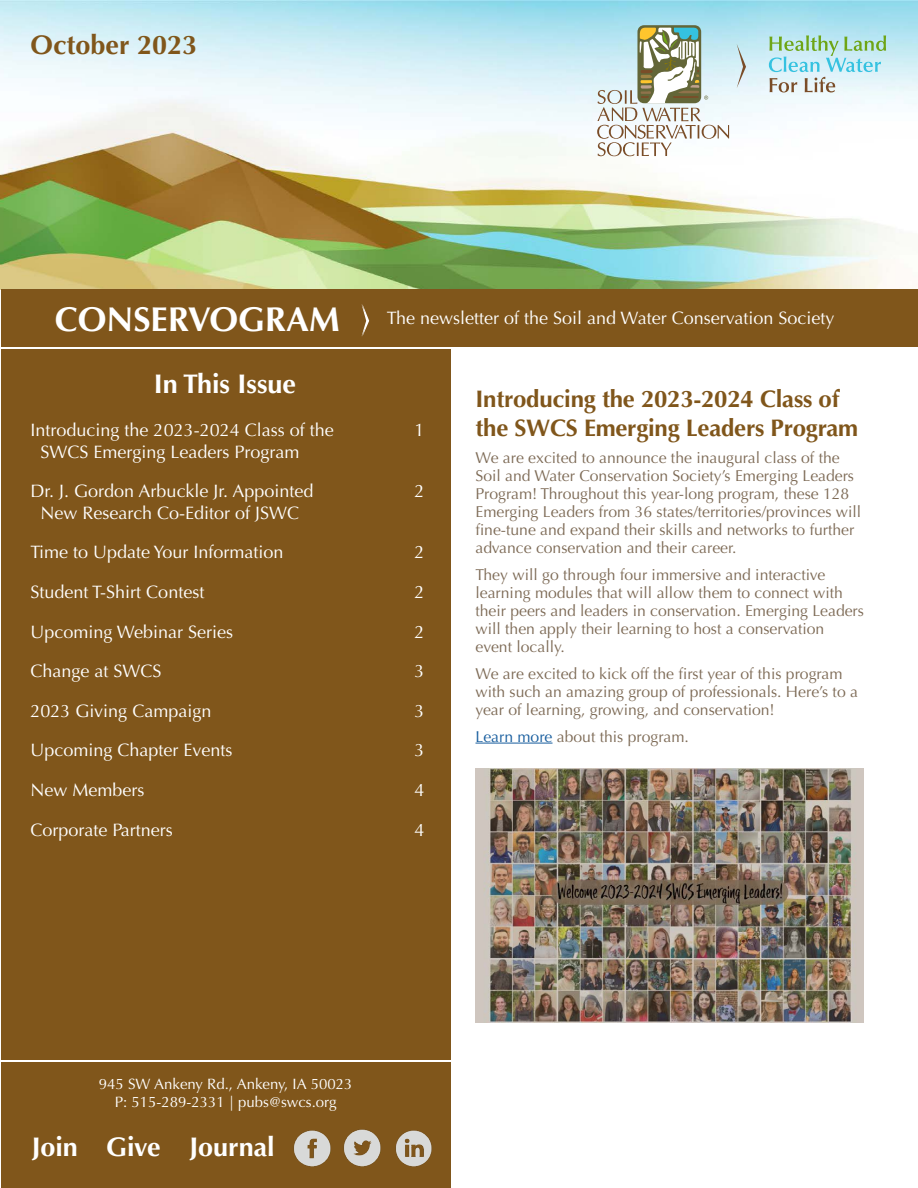
<style>
.page{position:relative;width:918px;height:1188px;background:#fff}
.page>*{position:absolute;margin:0;border:0;box-sizing:border-box;transform-origin:0 0}
.t1{font:700 34.5px "Optima";color:#fff}
.t2{font:700 27px "Optima";color:#fff}
.t3{font:700 27px "Optima";color:#80561b}
.Header_1{font:700 24px/28.8px "Optima";letter-spacing:-.01em;color:#80561b}
.t4{font:18px "Optima";color:#fff}
.Body{font:15.75px/18px "Optima";color:#7d6a55}
.t5{font:15px/18px "Optima";color:#fff;text-align:center}
.s1{color:#175d9e}
</style>
<div class="page">
<img style="left:1px;top:0;width:917px;height:290px">
<div style="left:637px;top:25px;width:64px;height:78px;background:#636638;border-radius:7px"></div>
<svg style="left:597px;top:27px;width:132px;height:129px"></svg>
<svg style="left:737px;top:44px;width:9px;height:44px"></svg>
<svg style="left:769px;top:35px;width:117px;height:57px;background:#bcded9"></svg>
<div style="left:1px;top:290px;width:917px;height:57px;background:#80561b"></div>
<div style="left:1px;top:1062px;width:450px;height:126px;background:#80561b"></div>
<div style="left:1px;top:350px;width:450px;height:710px;background:#80561b"></div>
<img style="left:293px;top:1130px;width:38px;height:37px">
<img style="left:343px;top:1129px;width:38px;height:38px">
<img style="left:395px;top:1130px;width:37px;height:37px">
<svg style="left:362px;top:304px;width:7px;height:32px"></svg>
<hr style="left:476px;top:743px;width:77px;height:1px;background:#175d9e">
<img style="left:476px;top:769px;width:388px;height:254px">
<p class="t3" style="left:31px;top:29px;width:168px">October 2023</p>
<h1 class="t1" style="left:55px;top:299px;width:286px">CONSERVOGRAM</h1>
<p class="t4" style="left:387px;top:308px;width:449px">The newsletter of the Soil and Water Conservation Society</p>
<h2 class="t2" style="left:154px;top:368px;width:144px">In This Issue</h2>
<p class="t4" style="left:31px;top:419px;width:305px">Introducing the 2023-2024 Class of the</p>
<p class="t4" style="left:415px;top:419px;width:12px">1</p>
<p class="t4" style="left:41px;top:441px;width:260px">SWCS Emerging Leaders Program</p>
<p class="t4" style="left:31px;top:481px;width:284px">Dr. J. Gordon Arbuckle Jr. Appointed</p>
<p class="t4" style="left:415px;top:481px;width:12px">2</p>
<p class="t4" style="left:41px;top:502px;width:260px">New Research Co-Editor of JSWC</p>
<p class="t4" style="left:31px;top:542px;width:254px">Time to Update Your Information</p>
<p class="t4" style="left:415px;top:542px;width:12px">2</p>
<p class="t4" style="left:31px;top:581px;width:175px">Student T-Shirt Contest</p>
<p class="t4" style="left:415px;top:581px;width:12px">2</p>
<p class="t4" style="left:31px;top:621px;width:204px">Upcoming Webinar Series</p>
<p class="t4" style="left:415px;top:621px;width:12px">2</p>
<p class="t4" style="left:31px;top:661px;width:133px">Change at SWCS</p>
<p class="t4" style="left:415px;top:661px;width:12px">3</p>
<p class="t4" style="left:31px;top:700px;width:182px">2023 Giving Campaign</p>
<p class="t4" style="left:415px;top:700px;width:12px">3</p>
<p class="t4" style="left:31px;top:740px;width:203px">Upcoming Chapter Events</p>
<p class="t4" style="left:415px;top:740px;width:12px">3</p>
<p class="t4" style="left:31px;top:779px;width:116px">New Members</p>
<p class="t4" style="left:415px;top:779px;width:12px">4</p>
<p class="t4" style="left:31px;top:819px;width:144px">Corporate Partners</p>
<p class="t4" style="left:415px;top:819px;width:12px">4</p>
<p class="Header_1" style="left:476px;top:384px;width:384px">Introducing the 2023-2024 Class of the SWCS Emerging Leaders Program</p>
<p class="Body" style="left:476px;top:448px;width:387px">We are excited to announce the inaugural class of the Soil and Water Conservation Society’s Emerging Leaders Program! Throughout this year-long program, these 128<br>Emerging Leaders from 36 states/territories/provinces will fine-tune and expand their skills and networks to further advance conservation and their career.</p>
<p class="Body" style="left:476px;top:565px;width:390px">They will go through four immersive and interactive learning modules that will allow them to connect with their peers and leaders in conservation. Emerging Leaders will then apply their learning to host a conservation event locally.</p>
<p class="Body" style="left:476px;top:664px;width:384px">We are excited to kick off the first year of this program with such an amazing group of professionals. Here’s to a year of learning, growing, and conservation!</p>
<p class="Body" style="left:476px;top:727px;width:215px"><span class="s1">Learn more</span> about this program.</p>
<p class="t5" style="left:99px;top:1075px;width:255px">945 SW Ankeny Rd., Ankeny, IA 50023<br>P: 515-289-2331 | pubs@swcs.org</p>
<h2 class="t2" style="left:32px;top:1131px;width:245px">Join Give Journal</h2>
</div>
